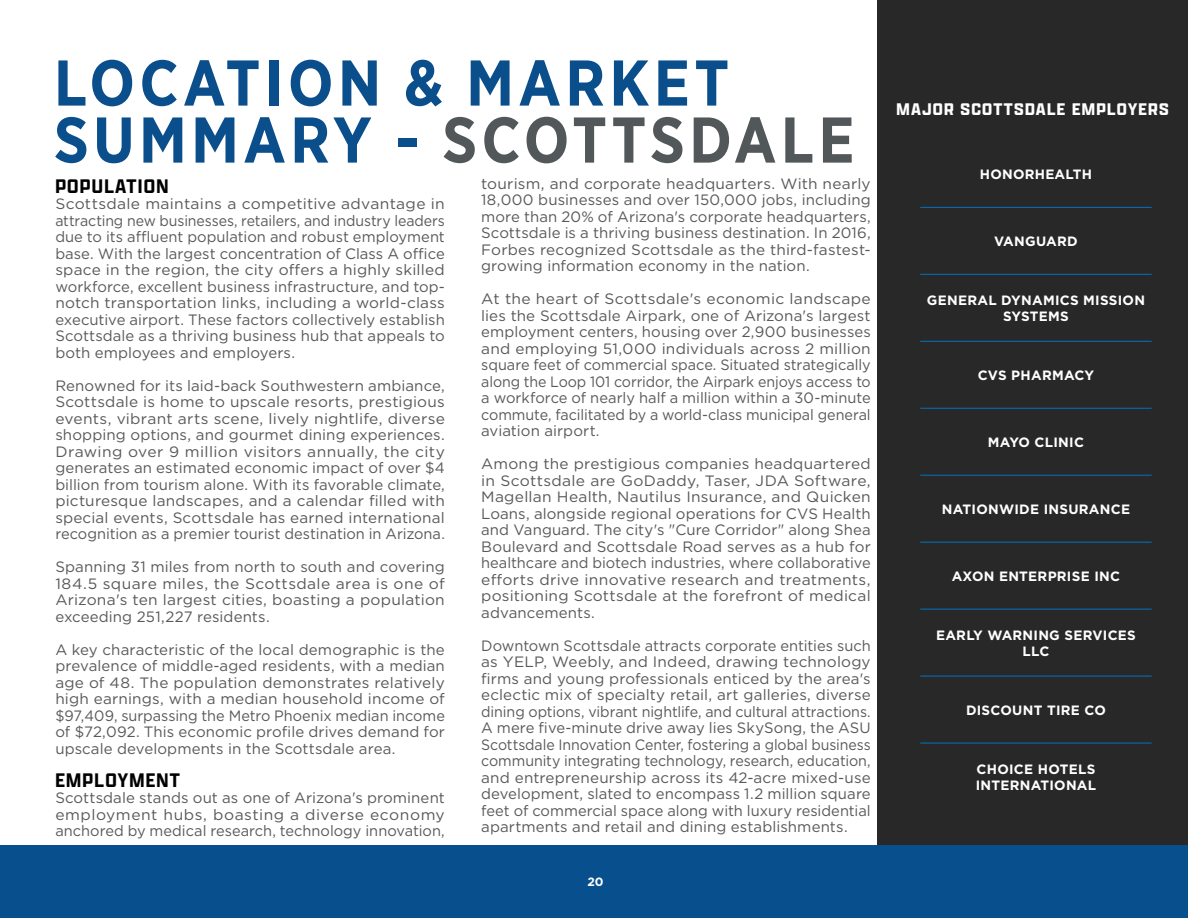
<style>
.page{position:relative;width:1188px;height:918px;background:#fff}
.page>*{position:absolute;margin:0;border:0;box-sizing:border-box;transform-origin:0 0}
.t1{font:700 64.5px/57px "Gotham Narrow";letter-spacing:.07em;color:#0b4e8c}
.t2{font:600 21px "Apotek";letter-spacing:.06em;color:#000}
.t3{font:700 18px "Apotek";letter-spacing:.07em;color:#fff}
.t4{font:15px/16.5px "Gotham";letter-spacing:.005em;color:#58595b;text-align:justify}
.t5{font:15px/16.5px "Gotham";letter-spacing:.005em;color:#58595b;text-align:justify;scale:1.04 1}
.t6{font:700 13.5px/16.5px "Gotham";letter-spacing:.02em;color:#fff;text-align:center}
.t7{font:700 12px "Gotham";color:#fff}
.s1{color:#52575a}
</style>
<div class="page">
<div style="left:878px;top:0;width:310px;height:918px;background:#292829"></div>
<hr style="left:920px;top:207px;width:232px;height:1px;background:#0074be">
<hr style="left:920px;top:274px;width:232px;height:1px;background:#0074be">
<hr style="left:920px;top:341px;width:232px;height:1px;background:#0074be">
<hr style="left:920px;top:408px;width:232px;height:1px;background:#0074be">
<hr style="left:920px;top:475px;width:232px;height:1px;background:#0074be">
<hr style="left:920px;top:542px;width:232px;height:1px;background:#0074be">
<hr style="left:920px;top:609px;width:232px;height:1px;background:#0074be">
<hr style="left:920px;top:676px;width:232px;height:1px;background:#0074be">
<hr style="left:920px;top:743px;width:232px;height:1px;background:#0074be">
<div style="left:0;top:845px;width:1188px;height:73px;background:#074f8d"></div>
<h1 class="t1" style="left:54px;top:54px;width:802px">LOCATION &amp; MARKET<br>SUMMARY - <span class="s1">SCOTTSDALE</span></h1>
<h2 class="t2" style="left:55px;top:173px;width:115px">POPULATION</h2>
<p class="t5" style="left:55px;top:195px;width:376px">Scottsdale maintains a competitive advantage in attracting new businesses, retailers, and industry leaders due to its affluent population and robust employment base. With the largest concentration of Class A office space in the region, the city offers a highly skilled workforce, excellent business infrastructure, and top&shy;notch transportation links, including a world-class executive airport. These factors collectively establish Scottsdale as a thriving business hub that appeals to both employees and employers.</p>
<p class="t4" style="left:55px;top:377px;width:391px">Renowned for its laid-back Southwestern ambiance, Scottsdale is home to upscale resorts, prestigious events, vibrant arts scene, lively nightlife, diverse shopping options, and gourmet dining experiences.<br>Drawing over 9 million visitors annually, the city generates an estimated economic impact of over $4 billion from tourism alone. With its favorable climate, picturesque landscapes, and a calendar filled with special events, Scottsdale has earned international recognition as a premier tourist destination in Arizona.</p>
<p class="t4" style="left:55px;top:558px;width:391px">Spanning 31 miles from north to south and covering 184.5 square miles, the Scottsdale area is one of Arizona's ten largest cities, boasting a population exceeding 251,227 residents.</p>
<p class="t4" style="left:55px;top:641px;width:391px">A key characteristic of the local demographic is the prevalence of middle-aged residents, with a median age of 48. The population demonstrates relatively high earnings, with a median household income of $97,409, surpassing the Metro Phoenix median income of $72,092. This economic profile drives demand for upscale developments in the Scottsdale area.</p>
<h2 class="t2" style="left:55px;top:767px;width:126px">EMPLOYMENT</h2>
<p class="t4" style="left:55px;top:789px;width:391px">Scottsdale stands out as one of Arizona's prominent employment hubs, boasting a diverse economy anchored by medical research, technology innovation,</p>
<p class="t4" style="left:481px;top:175px;width:391px">tourism, and corporate headquarters. With nearly 18,000 businesses and over 150,000 jobs, including more than 20% of Arizona's corporate headquarters, Scottsdale is a thriving business destination. In 2016, Forbes recognized Scottsdale as the third-fastest&shy;growing information economy in the nation.</p>
<p class="t5" style="left:481px;top:290px;width:376px">At the heart of Scottsdale's economic landscape lies the Scottsdale Airpark, one of Arizona's largest employment centers, housing over 2,900 businesses and employing 51,000 individuals across 2 million square feet of commercial space. Situated strategically along the Loop 101 corridor, the Airpark enjoys access to a workforce of nearly half a million within a 30-minute commute, facilitated by a world-class municipal general aviation airport.</p>
<p class="t4" style="left:481px;top:455px;width:391px">Among the prestigious companies headquartered in Scottsdale are GoDaddy, Taser, JDA Software, Magellan Health, Nautilus Insurance, and Quicken Loans, alongside regional operations for CVS Health and Vanguard. The city's "Cure Corridor" along Shea Boulevard and Scottsdale Road serves as a hub for healthcare and biotech industries, where collaborative efforts drive innovative research and treatments, positioning Scottsdale at the forefront of medical advancements.</p>
<p class="t4" style="left:481px;top:637px;width:391px">Downtown Scottsdale attracts corporate entities such as YELP, Weebly, and Indeed, drawing technology firms and young professionals enticed by the area's eclectic mix of specialty retail, art galleries, diverse dining options, vibrant nightlife, and cultural attractions.<br>A mere five-minute drive away lies SkySong, the ASU Scottsdale Innovation Center, fostering a global business community integrating technology, research, education, and entrepreneurship across its 42-acre mixed-use development, slated to encompass 1.2 million square feet of commercial space along with luxury residential apartments and retail and dining establishments.</p>
<p class="t7" style="left:587px;top:874px;width:18px">20</p>
<p class="t3" style="left:897px;top:98px;width:274px">MAJOR SCOTTSDALE EMPLOYERS</p>
<p class="t6" style="left:980px;top:166px;width:114px">HONORHEALTH</p>
<p class="t6" style="left:994px;top:233px;width:85px">VANGUARD</p>
<p class="t6" style="left:927px;top:292px;width:220px">GENERAL DYNAMICS MISSION<br>SYSTEMS</p>
<p class="t6" style="left:978px;top:367px;width:118px">CVS PHARMACY</p>
<p class="t6" style="left:988px;top:434px;width:97px">MAYO CLINIC</p>
<p class="t6" style="left:942px;top:501px;width:190px">NATIONWIDE INSURANCE</p>
<p class="t6" style="left:952px;top:568px;width:170px">AXON ENTERPRISE INC</p>
<p class="t6" style="left:936px;top:627px;width:201px">EARLY WARNING SERVICES<br>LLC</p>
<p class="t6" style="left:966px;top:702px;width:141px">DISCOUNT TIRE CO</p>
<p class="t6" style="left:976px;top:761px;width:122px;text-align:left">CHOICE HOTELS<br>INTERNATIONAL</p>
</div>
